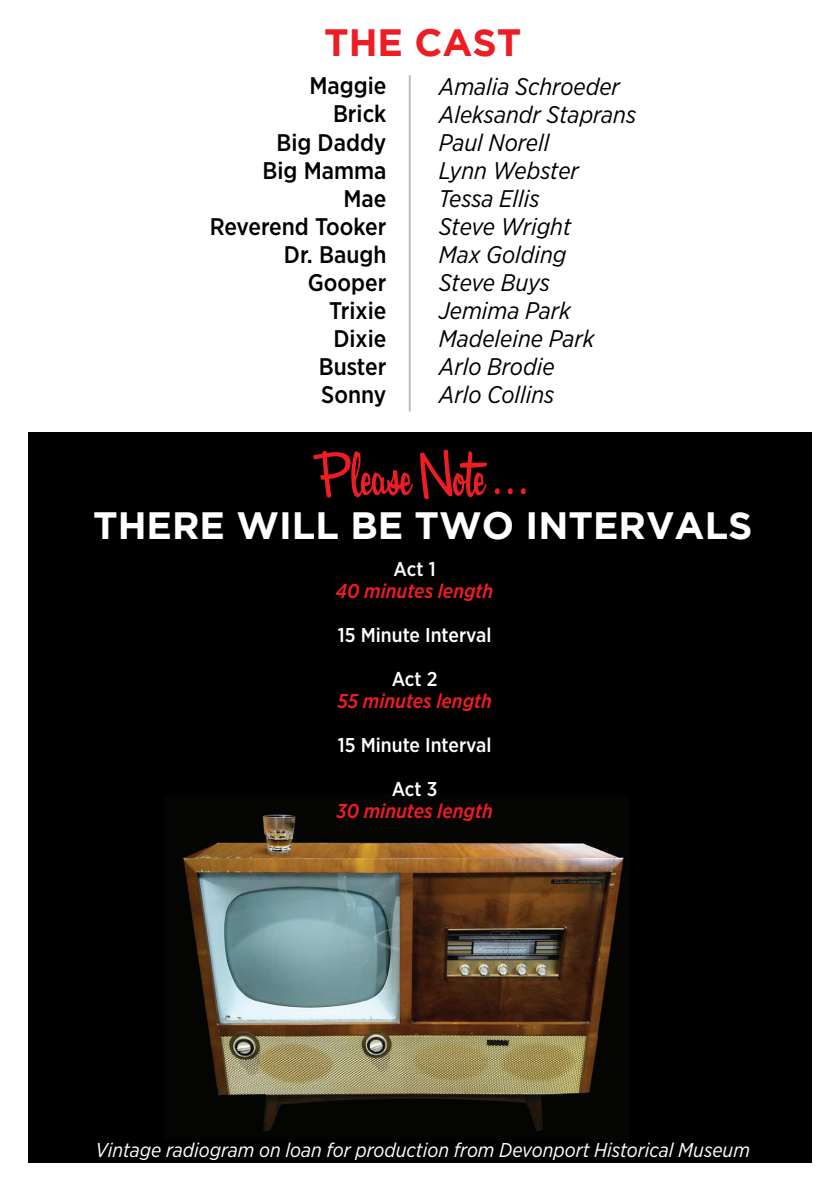
<style>
.page{position:relative;width:840px;height:1191px;background:#fff}
.page>*{position:absolute;margin:0;border:0;box-sizing:border-box;transform-origin:0 0}
.t1{font:68px "Mister Television";color:#ee1d23}
.t2{font:700 38px "Gotham";color:#fff}
.t3{font:700 38px "Gotham";color:#ee1d23}
.t4{font:italic 24px/28px "Gotham Narrow";color:#000}
.t5{font:500 24px/28px "Gotham Narrow";color:#000;text-align:right}
.t6{font:italic 20px "Gotham Narrow";color:#fff}
.t7{font:italic 500 20px "Gotham Narrow";color:#ee1d23}
.t8{font:500 20px "Gotham Narrow";color:#fff}
</style>
<div class="page">
<div style="left:28px;top:432px;width:783px;height:730px;background:#000"></div>
<hr style="left:408px;top:75px;width:2px;height:337px;background:#bcbdc0">
<img style="left:182px;top:814px;width:442px;height:317px">
<h2 class="t3" style="left:324px;top:21px;width:199px">THE CAST</h2>
<p class="t5" style="left:210px;top:72px;width:178px">Maggie<br>Brick<br>Big Daddy<br>Big Mamma<br>Mae<br>Reverend Tooker<br>Dr. Baugh<br>Gooper<br>Trixie<br>Dixie<br>Buster<br>Sonny</p>
<p class="t4" style="left:438px;top:72px;width:199px">Amalia Schroeder<br>Aleksandr Staprans<br>Paul Norell<br>Lynn Webster<br>Tessa Ellis<br>Steve Wright<br>Max Golding<br>Steve Buys<br>Jemima Park<br>Madeleine Park<br>Arlo Brodie<br>Arlo Collins</p>
<h1 class="t1" style="left:321px;top:437px;width:204px">Please Note . . .</h1>
<h2 class="t2" style="left:93px;top:503px;width:660px">THERE WILL BE TWO INTERVALS</h2>
<p class="t8" style="left:393px;top:556px;width:43px">Act 1</p>
<p class="t7" style="left:336px;top:578px;width:159px">40 minutes length</p>
<p class="t8" style="left:337px;top:622px;width:155px">15 Minute Interval</p>
<p class="t8" style="left:391px;top:666px;width:47px">Act 2</p>
<p class="t7" style="left:337px;top:688px;width:156px">55 minutes length</p>
<p class="t8" style="left:337px;top:732px;width:155px">15 Minute Interval</p>
<p class="t8" style="left:391px;top:776px;width:47px">Act 3</p>
<p class="t7" style="left:336px;top:798px;width:158px">30 minutes length</p>
<p class="t6" style="left:96px;top:1137px;width:655px">Vintage radiogram on loan for production from Devonport Historical Museum</p>
</div>
